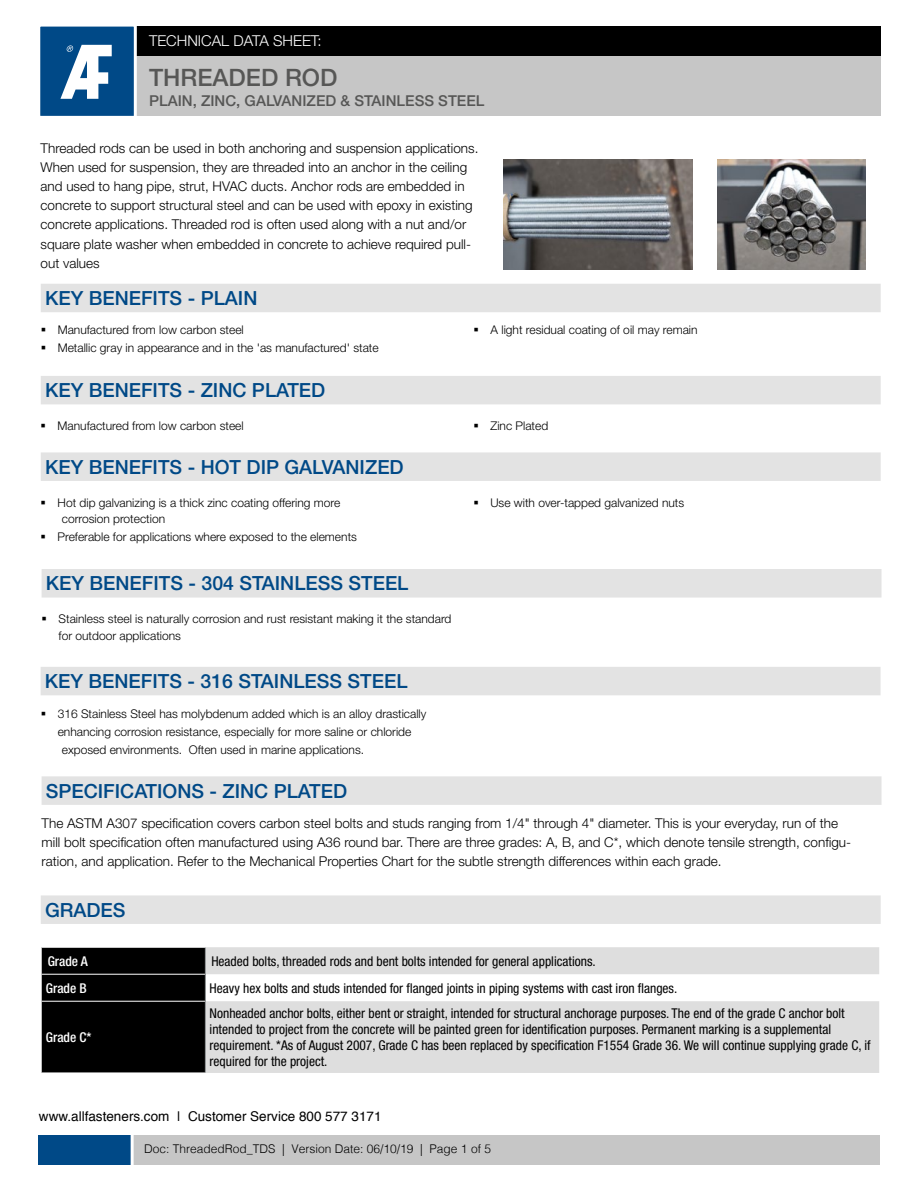
<style>
.page{position:relative;width:918px;height:1188px;background:#fff}
.page>*{position:absolute;margin:0;border:0;box-sizing:border-box;transform-origin:0 0}
.t1{font:500 24px "Helvetica Neue LT Pro";color:#575756}
.t2{font:500 19.5px "Helvetica Neue LT Pro";color:#004987}
.t3{font:500 15px "Helvetica Neue LT Pro";color:#575756}
.t4{font:300 15px "Helvetica Neue LT Pro";color:#fff}
.t5{font:300 13.5px/19.2px "Helvetica Neue LT Pro";color:#000}
.t6{font:condensed 13.5px/16.2px "Helvetica Neue LT Pro";color:#000}
.t7{font:13.5px "Helvetica";color:#000}
.t8{font:500 condensed 13.5px "Helvetica Neue LT Pro";color:#fff}
.t9{font:300 12px/16.5px "Helvetica Neue LT Pro";color:#000}
.t10{font:300 12px "Helvetica";color:#000}
</style>
<div class="page">
<div style="left:40px;top:27px;width:841px;height:29px;background:#000"></div>
<div style="left:40px;top:56px;width:841px;height:60px;background:#c6c6c6"></div>
<svg style="left:40px;top:26px;width:98px;height:90px;background:#3a72a2"></svg>
<div style="left:39px;top:1135px;width:840px;height:30px;background:#c6c6c6"></div>
<div style="left:39px;top:1135px;width:93px;height:30px;background:#004987"></div>
<hr style="left:131px;top:1134px;width:3px;height:31px;background:#fff">
<div style="left:41px;top:284px;width:840px;height:28px;background:#e3e3e3"></div>
<div style="left:41px;top:376px;width:840px;height:28px;background:#e3e3e3"></div>
<div style="left:42px;top:569px;width:840px;height:29px;background:#e3e3e3"></div>
<div style="left:41px;top:452px;width:840px;height:29px;background:#e3e3e3"></div>
<div style="left:41px;top:667px;width:840px;height:28px;background:#e3e3e3"></div>
<div style="left:42px;top:776px;width:840px;height:29px;background:#e3e3e3"></div>
<img style="left:503px;top:160px;width:190px;height:109px">
<img style="left:718px;top:160px;width:148px;height:109px">
<svg style="left:206px;top:947px;width:673px;height:126px;fill:#dedede"></svg>
<div style="left:42px;top:947px;width:164px;height:126px;background:#000"></div>
<hr style="left:205px;top:1001px;width:1px;height:72px;background:#8c9091">
<div style="left:41px;top:895px;width:840px;height:29px;background:#e3e3e3"></div>
<p class="t4" style="left:149px;top:32px;width:174px">TECHNICAL DATA SHEET:</p>
<h1 class="t1" style="left:149px;top:63px;width:190px">THREADED ROD</h1>
<p class="t3" style="left:149px;top:91px;width:337px">PLAIN, ZINC, GALVANIZED &amp; STAINLESS STEEL</p>
<p class="t5" style="left:41px;top:138px;width:439px">Threaded rods can be used in both anchoring and suspension applications.<br>When used for suspension, they are threaded into an anchor in the ceiling and used to hang pipe, strut, HVAC ducts. Anchor rods are embedded in concrete to support structural steel and can be used with epoxy in existing concrete applications. Threaded rod is often used along with a nut and/or square plate washer when embedded in concrete to achieve required pull&shy;out values</p>
<h2 class="t2" style="left:45px;top:286px;width:214px">KEY BENEFITS - PLAIN</h2>
<p class="t9" style="left:41px;top:322px;width:205px">▪ Manufactured from low carbon steel</p>
<p class="t9" style="left:41px;top:340px;width:339px">▪ Metallic gray in appearance and in the 'as manufactured' state</p>
<h2 class="t2" style="left:45px;top:379px;width:282px">KEY BENEFITS - ZINC PLATED</h2>
<p class="t9" style="left:474px;top:322px;width:225px">▪ A light residual coating of oil may remain</p>
<p class="t9" style="left:41px;top:417px;width:205px">▪ Manufactured from low carbon steel</p>
<p class="t9" style="left:473px;top:417px;width:76px">▪ Zinc Plated</p>
<h2 class="t2" style="left:45px;top:455px;width:360px">KEY BENEFITS - HOT DIP GALVANIZED</h2>
<p class="t9" style="left:62px;top:494px;width:280px;text-indent:-21px">▪ Hot dip galvanizing is a thick zinc coating offering more corrosion protection</p>
<p class="t9" style="left:41px;top:528px;width:318px">▪ Preferable for applications where exposed to the elements</p>
<h2 class="t2" style="left:46px;top:572px;width:364px">KEY BENEFITS - 304 STAINLESS STEEL</h2>
<p class="t9" style="left:59px;top:610px;width:394px;text-indent:-17px">▪ Stainless steel is naturally corrosion and rust resistant making it the standard for outdoor applications</p>
<h2 class="t2" style="left:45px;top:670px;width:364px">KEY BENEFITS - 316 STAINLESS STEEL</h2>
<p class="t9" style="left:41px;top:705px;width:387px">▪ 316 Stainless Steel has molybdenum added which is an alloy drastically</p>
<p class="t9" style="left:58px;top:723px;width:355px">enhancing corrosion resistance, especially for more saline or chloride</p>
<p class="t9" style="left:62px;top:741px;width:304px">exposed environments. Often used in marine applications.</p>
<h2 class="t2" style="left:46px;top:779px;width:303px">SPECIFICATIONS - ZINC PLATED</h2>
<p class="t9" style="left:473px;top:494px;width:212px">▪ Use with over-tapped galvanized nuts</p>
<p class="t5" style="left:42px;top:813px;width:811px">The ASTM A307 specification covers carbon steel bolts and studs ranging from 1/4" through 4" diameter. This is your everyday, run of the mill bolt specification often manufactured using A36 round bar. There are three grades: A, B, and C*, which denote tensile strength, configu&shy;ration, and application. Refer to the Mechanical Properties Chart for the subtle strength differences within each grade.</p>
<h2 class="t2" style="left:45px;top:898px;width:82px">GRADES</h2>
<p class="t8" style="left:48px;top:953px;width:42px">Grade A</p>
<p class="t6" style="left:211px;top:953px;width:386px">Headed bolts, threaded rods and bent bolts intended for general applications.</p>
<p class="t8" style="left:46px;top:980px;width:42px">Grade B</p>
<p class="t6" style="left:210px;top:980px;width:469px">Heavy hex bolts and studs intended for flanged joints in piping systems with cast iron flanges.</p>
<p class="t8" style="left:46px;top:1029px;width:47px">Grade C*</p>
<p class="t6" style="left:210px;top:1005px;width:663px">Nonheaded anchor bolts, either bent or straight, intended for structural anchorage purposes. The end of the grade C anchor bolt intended to project from the concrete will be painted green for identification purposes. Permanent marking is a supplemental requirement. *As of August 2007, Grade C has been replaced by specification F1554 Grade 36. We will continue supplying grade C, if required for the project.</p>
<p class="t7" style="left:39px;top:1106px;width:344px">www.allfasteners.com | Customer Service 800 577 3171</p>
<p class="t10" style="left:144px;top:1138px;width:348px">Doc: ThreadedRod_TDS | Version Date: 06/10/19 | Page 1 of 5</p>
</div>
